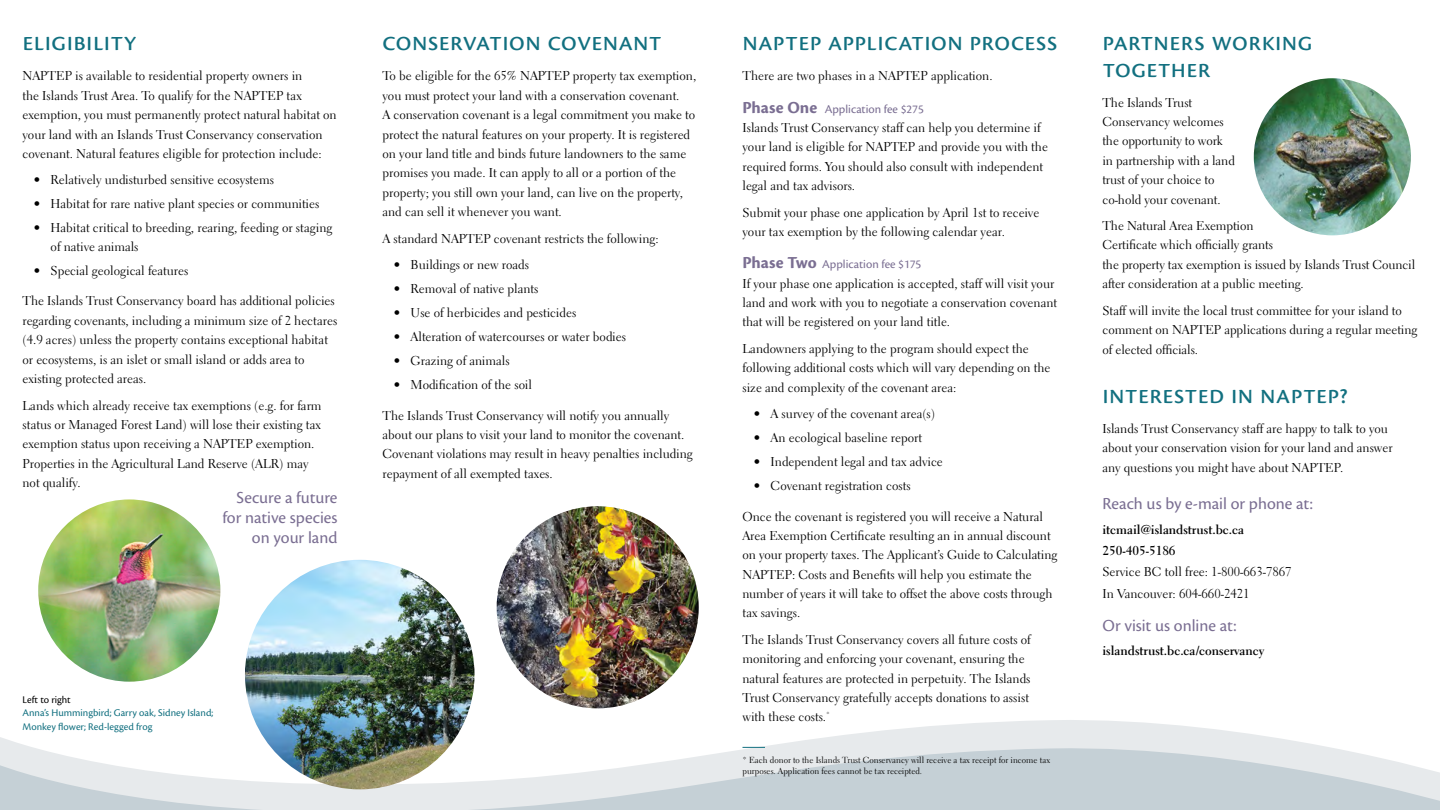
<style>
.page{position:relative;width:1440px;height:810px;background:#fff}
.page>*{position:absolute;margin:0;border:0;box-sizing:border-box;transform-origin:0 0}
.inside_headers{font:27.5px/26.2px "Cronos Pro";letter-spacing:.015em;color:#127080}
.outside_headers{font:27.5px "Cronos Pro";letter-spacing:.015em;color:#127080}
.body{font:17.5px "Cronos Pro";color:#7a6e92}
.captions{font:17.5px/20px "Cronos Pro";color:#7a6e92;text-align:right}
.body-2{font:12.75px/19.4px "Electra LT Std";color:#000}
.body-3{font:700 12.75px "Electra LT Std";color:#000}
.body-4{font:12.5px "Cronos Pro";color:#7a6e92}
.captions-2{font:10.62px "Cronos Pro";color:#127080}
.captions-3{font:10.62px "Cronos Pro";color:#000}
.t1{font:8.75px/10.5px "Electra LT Std";color:#000}
.s1{font-weight:700;font-size:17.5px}
</style>
<div class="page">
<svg style="left:0;top:716px;width:1316px;height:29px"></svg>
<svg style="left:0;top:745px;width:1440px;height:65px"></svg>
<svg style="left:742px;top:747px;width:23px;height:1px"></svg>
<img style="left:38px;top:499px;width:182px;height:183px;border-radius:91px">
<img style="left:1254px;top:78px;width:157px;height:157px;border-radius:79px">
<img style="left:497px;top:506px;width:202px;height:202px;border-radius:101px">
<img style="left:245px;top:560px;width:230px;height:229px;border-radius:115px">
<p class="inside_headers" style="left:22px;top:29px;width:116px">eligibility</p>
<p class="body-2" style="left:22px;top:66px;width:316px">NAPTEP is available to residential property owners in<br>the Islands Trust Area. To qualify for the NAPTEP tax exemption, you must permanently protect natural habitat on your land with an Islands Trust Conservancy conservation covenant. Natural features eligible for protection include:</p>
<p class="body-2" style="left:34px;top:170px;width:242px">• Relatively undisturbed sensitive ecosystems</p>
<p class="body-2" style="left:34px;top:194px;width:287px">• Habitat for rare native plant species or communities</p>
<p class="body-2" style="left:51px;top:218px;width:283px;line-height:18.8px;text-indent:-17px">• Habitat critical to breeding, rearing, feeding or staging of native animals</p>
<p class="body-2" style="left:34px;top:261px;width:156px">• Special geological features</p>
<p class="body-2" style="left:22px;top:291px;width:316px">The Islands Trust Conservancy board has additional policies regarding covenants, including a minimum size of 2 hectares (4.9 acres) unless the property contains exceptional habitat or ecosystems, is an islet or small island or adds area to existing protected areas.</p>
<p class="body-2" style="left:22px;top:396px;width:301px">Lands which already receive tax exemptions (e.g. for farm status or Managed Forest Land) will lose their existing tax exemption status upon receiving a NAPTEP exemption.<br>Properties in the Agricultural Land Reserve (ALR) may not qualify.</p>
<p class="captions" style="left:222px;top:487px;width:117px">Secure a future for native species on your land</p>
<p class="inside_headers" style="left:382px;top:29px;width:281px">conservation covenant</p>
<p class="body-2" style="left:382px;top:66px;width:315px">To be eligible for the 65% NAPTEP property tax exemption, you must protect your land with a conservation covenant.<br>A conservation covenant is a legal commitment you make to protect the natural features on your property. It is registered on your land title and binds future landowners to the same promises you made. It can apply to all or a portion of the property; you still own your land, can live on the property, and can sell it whenever you want.</p>
<p class="body-2" style="left:382px;top:229px;width:278px">A standard NAPTEP covenant restricts the following:</p>
<p class="body-2" style="left:394px;top:255px;width:137px">• Buildings or new roads</p>
<p class="body-2" style="left:394px;top:279px;width:146px">• Removal of native plants</p>
<p class="body-2" style="left:394px;top:303px;width:184px">• Use of herbicides and pesticides</p>
<p class="body-2" style="left:394px;top:327px;width:234px">• Alteration of watercourses or water bodies</p>
<p class="body-2" style="left:394px;top:351px;width:117px">• Grazing of animals</p>
<p class="body-2" style="left:394px;top:375px;width:140px">• Modification of the soil</p>
<p class="body-2" style="left:382px;top:406px;width:312px">The Islands Trust Conservancy will notify you annually about our plans to visit your land to monitor the covenant.<br>Covenant violations may result in heavy penalties including repayment of all exempted taxes.</p>
<p class="captions-3" style="left:22px;top:693px;width:50px">Left to right</p>
<p class="captions-2" style="left:22px;top:707px;width:192px">Anna’s Hummingbird; Garry oak, Sidney Island;</p>
<p class="captions-2" style="left:22px;top:721px;width:131px">Monkey flower; Red-legged frog</p>
<p class="inside_headers" style="left:742px;top:29px;width:316px">naptep application process</p>
<p class="body-2" style="left:742px;top:66px;width:252px">There are two phases in a NAPTEP application.</p>
<p class="body-4" style="left:742px;top:102px;width:183px"><span class="s1">Phase One</span> Application fee $275</p>
<p class="body-2" style="left:742px;top:118px;width:307px">Islands Trust Conservancy staff can help you determine if your land is eligible for NAPTEP and provide you with the required forms. You should also consult with independent legal and tax advisors.</p>
<p class="body-2" style="left:742px;top:203px;width:298px">Submit your phase one application by April 1st to receive your tax exemption by the following calendar year.</p>
<p class="body-4" style="left:742px;top:257px;width:180px"><span class="s1">Phase Two</span> Application fee $175</p>
<p class="body-2" style="left:742px;top:274px;width:316px">If your phase one application is accepted, staff will visit your land and work with you to negotiate a conservation covenant that will be registered on your land title.</p>
<p class="body-2" style="left:742px;top:339px;width:310px">Landowners applying to the program should expect the following additional costs which will vary depending on the size and complexity of the covenant area:</p>
<p class="body-2" style="left:754px;top:404px;width:183px">• A survey of the covenant area(s)</p>
<p class="body-2" style="left:754px;top:428px;width:170px">• An ecological baseline report</p>
<p class="body-2" style="left:754px;top:452px;width:191px">• Independent legal and tax advice</p>
<p class="body-2" style="left:754px;top:476px;width:158px">• Covenant registration costs</p>
<p class="body-2" style="left:742px;top:507px;width:316px">Once the covenant is registered you will receive a Natural Area Exemption Certificate resulting an in annual discount on your property taxes. The Applicant’s Guide to Calculating NAPTEP: Costs and Benefits will help you estimate the number of years it will take to offset the above costs through tax savings.</p>
<p class="body-2" style="left:742px;top:630px;width:290px">The Islands Trust Conservancy covers all future costs of monitoring and enforcing your covenant, ensuring the natural features are protected in perpetuity. The Islands Trust Conservancy gratefully accepts donations to assist with these costs.<sup>*</sup></p>
<p class="t1" style="left:742px;top:755px;width:309px">* Each donor to the Islands Trust Conservancy will receive a tax receipt for income tax purposes. Application fees cannot be tax receipted.</p>
<p class="inside_headers" style="left:1102px;top:29px;width:212px">partners working together</p>
<p class="body-2" style="left:1102px;top:93px;width:134px">The Islands Trust<br>Conservancy welcomes the opportunity to work in partnership with a land trust of your choice to co-hold your covenant.</p>
<p class="body-2" style="left:1102px;top:216px;width:314px">The Natural Area Exemption<br>Certificate which officially grants<br>the property tax exemption is issued by Islands Trust Council after consideration at a public meeting.</p>
<p class="body-2" style="left:1102px;top:301px;width:316px">Staff will invite the local trust committee for your island to comment on NAPTEP applications during a regular meeting of elected officials.</p>
<p class="outside_headers" style="left:1102px;top:378px;width:247px">interested in naptep?</p>
<p class="body-2" style="left:1102px;top:419px;width:292px">Islands Trust Conservancy staff are happy to talk to you about your conservation vision for your land and answer any questions you might have about NAPTEP.</p>
<p class="body" style="left:1102px;top:494px;width:212px">Reach us by e-mail or phone at:</p>
<p class="body-3" style="left:1102px;top:521px;width:143px">itcmail@islandstrust.bc.ca</p>
<p class="body-3" style="left:1102px;top:543px;width:75px">250-405-5186</p>
<p class="body-2" style="left:1102px;top:562px;width:191px">Service BC toll free: 1-800-663-7867</p>
<p class="body-2" style="left:1102px;top:584px;width:149px">In Vancouver: 604-660-2421</p>
<p class="body" style="left:1102px;top:616px;width:135px">Or visit us online at:</p>
<p class="body-3" style="left:1102px;top:643px;width:163px">islandstrust.bc.ca/conservancy</p>
</div>
